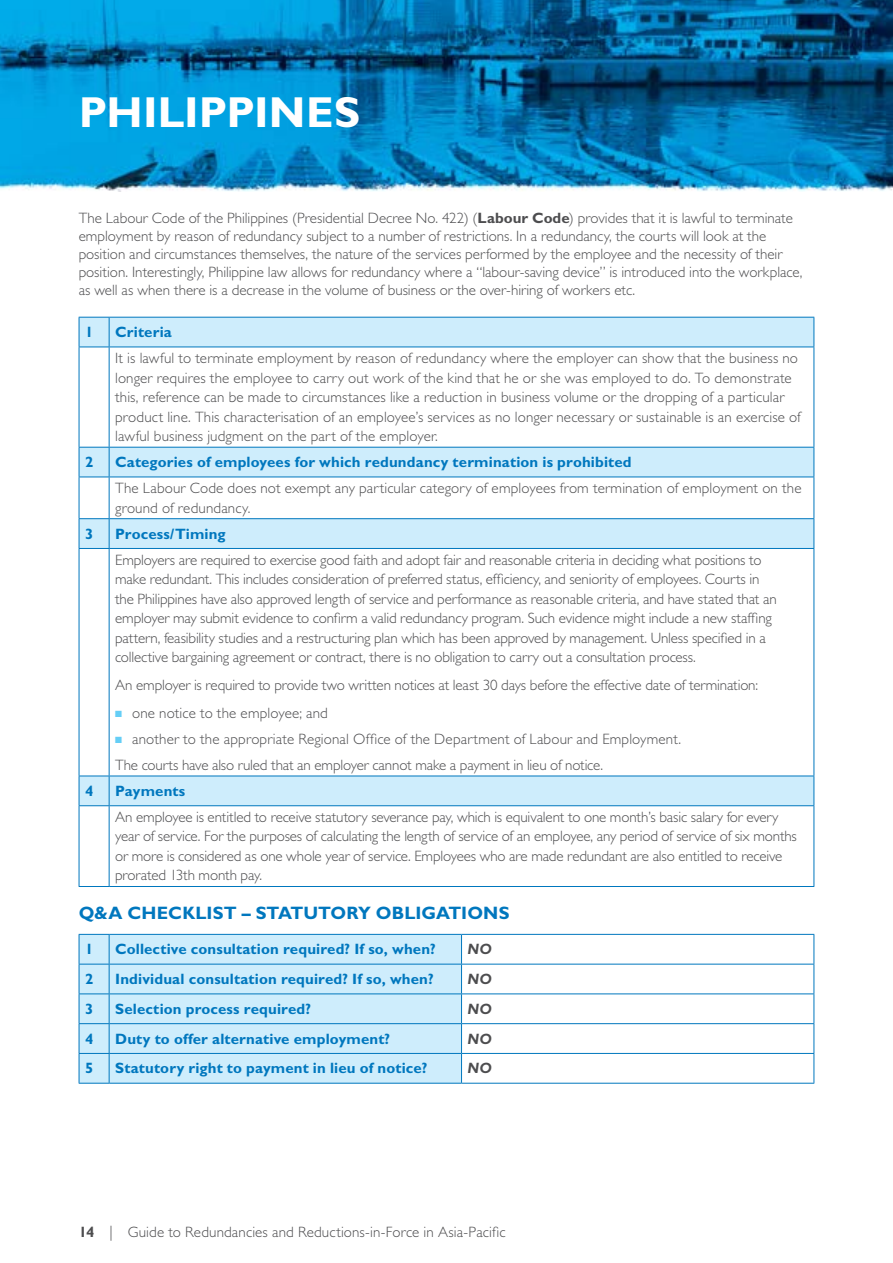
<style>
.page{position:relative;width:893px;height:1263px;background:#fff}
.page>*{position:absolute;margin:0;border:0;box-sizing:border-box;transform-origin:0 0}
.t1{font:700 43.5px "Gill Sans Std";letter-spacing:.005em;color:#fff}
.t2{font:700 18px "Gill Sans Std";letter-spacing:.005em;color:#0077be}
.t3{font:300 15px/19.5px "Gill Sans Std";color:#4d4d4f}
.t4{font:700 15px "Gill Sans Std";letter-spacing:.01em;color:#0077be}
.t5{font:italic 700 15px "Gill Sans Std";letter-spacing:.015em;color:#4d4d4f}
.s1{font-weight:700}
.s2{color:#65cef6}
</style>
<div class="page">
<img style="left:0;top:0;width:893px;height:191px">
<svg style="left:80px;top:318px;width:734px;height:487px"></svg>
<hr style="left:109px;top:317px;width:705px;height:1px;background:#0077be">
<svg style="left:814px;top:318px;width:1px;height:29px"></svg>
<hr style="left:109px;top:347px;width:705px;height:1px;background:#0077be">
<hr style="left:79px;top:347px;width:1px;height:100px;background:#0077be">
<hr style="left:109px;top:347px;width:1px;height:100px;background:#0077be">
<hr style="left:814px;top:347px;width:1px;height:100px;background:#0077be">
<hr style="left:79px;top:477px;width:1px;height:41px;background:#0077be">
<hr style="left:109px;top:477px;width:1px;height:41px;background:#0077be">
<hr style="left:814px;top:477px;width:1px;height:41px;background:#0077be">
<hr style="left:79px;top:549px;width:1px;height:227px;background:#0077be">
<hr style="left:109px;top:549px;width:1px;height:227px;background:#0077be">
<hr style="left:814px;top:549px;width:1px;height:227px;background:#0077be">
<hr style="left:79px;top:806px;width:1px;height:80px;background:#0077be">
<hr style="left:109px;top:806px;width:1px;height:80px;background:#0077be">
<hr style="left:814px;top:806px;width:1px;height:80px;background:#0077be">
<hr style="left:79px;top:886px;width:30px;height:1px;background:#0077be">
<hr style="left:109px;top:886px;width:705px;height:1px;background:#0077be">
<hr style="left:79px;top:317px;width:30px;height:1px;background:#0077be">
<svg style="left:79px;top:318px;width:1px;height:29px"></svg>
<svg style="left:109px;top:318px;width:1px;height:29px"></svg>
<hr style="left:79px;top:347px;width:30px;height:1px;background:#0077be">
<hr style="left:79px;top:447px;width:30px;height:1px;background:#0077be">
<svg style="left:79px;top:448px;width:1px;height:29px"></svg>
<hr style="left:79px;top:477px;width:30px;height:1px;background:#0077be">
<hr style="left:109px;top:447px;width:705px;height:1px;background:#0077be">
<svg style="left:109px;top:448px;width:1px;height:29px"></svg>
<svg style="left:814px;top:448px;width:1px;height:29px"></svg>
<hr style="left:109px;top:477px;width:705px;height:1px;background:#0077be">
<hr style="left:79px;top:518px;width:30px;height:1px;background:#0077be">
<svg style="left:79px;top:519px;width:1px;height:29px"></svg>
<hr style="left:79px;top:548px;width:30px;height:1px;background:#0077be">
<hr style="left:109px;top:518px;width:705px;height:1px;background:#0077be">
<svg style="left:109px;top:519px;width:1px;height:29px"></svg>
<svg style="left:814px;top:519px;width:1px;height:29px"></svg>
<hr style="left:109px;top:548px;width:705px;height:1px;background:#0077be">
<hr style="left:79px;top:776px;width:30px;height:1px;background:#0077be">
<svg style="left:79px;top:776px;width:1px;height:29px"></svg>
<hr style="left:79px;top:805px;width:30px;height:1px;background:#0077be">
<hr style="left:109px;top:776px;width:705px;height:1px;background:#0077be">
<svg style="left:109px;top:776px;width:1px;height:29px"></svg>
<svg style="left:814px;top:776px;width:1px;height:29px"></svg>
<hr style="left:109px;top:805px;width:705px;height:1px;background:#0077be">
<div style="left:80px;top:935px;width:381px;height:148px;background:#ceedfc"></div>
<svg style="left:462px;top:935px;width:352px;height:148px"></svg>
<hr style="left:79px;top:934px;width:30px;height:1px;background:#0077be">
<hr style="left:79px;top:964px;width:30px;height:1px;background:#0077be">
<hr style="left:79px;top:993px;width:30px;height:1px;background:#0077be">
<hr style="left:79px;top:1023px;width:30px;height:1px;background:#0077be">
<hr style="left:79px;top:1053px;width:30px;height:1px;background:#0077be">
<svg style="left:79px;top:935px;width:1px;height:148px"></svg>
<hr style="left:79px;top:1083px;width:30px;height:1px;background:#0077be">
<hr style="left:109px;top:934px;width:353px;height:1px;background:#0077be">
<hr style="left:462px;top:934px;width:352px;height:1px;background:#0077be">
<hr style="left:109px;top:964px;width:353px;height:1px;background:#0077be">
<hr style="left:462px;top:964px;width:352px;height:1px;background:#0077be">
<hr style="left:109px;top:993px;width:353px;height:1px;background:#0077be">
<hr style="left:462px;top:993px;width:352px;height:1px;background:#0077be">
<hr style="left:109px;top:1023px;width:353px;height:1px;background:#0077be">
<hr style="left:462px;top:1023px;width:352px;height:1px;background:#0077be">
<hr style="left:109px;top:1053px;width:353px;height:1px;background:#0077be">
<svg style="left:109px;top:935px;width:1px;height:148px"></svg>
<hr style="left:462px;top:1053px;width:352px;height:1px;background:#0077be">
<svg style="left:461px;top:935px;width:1px;height:148px"></svg>
<svg style="left:814px;top:935px;width:1px;height:148px"></svg>
<hr style="left:109px;top:1083px;width:353px;height:1px;background:#0077be">
<hr style="left:462px;top:1083px;width:352px;height:1px;background:#0077be">
<h1 class="t1" style="left:79px;top:87px;width:283px">Philippines</h1>
<p class="t3" style="left:79px;top:209px;width:725px;line-height:18px">The Labour Code of the Philippines (Presidential Decree No. 422) (<span class="s1">Labour Code</span>) provides that it is lawful to terminate employment by reason of redundancy subject to a number of restrictions. In a redundancy, the courts will look at the position and circumstances themselves, the nature of the services performed by the employee and the necessity of their position. Interestingly, Philippine law allows for redundancy where a “labour-saving device” is introduced into the workplace, as well as when there is a decrease in the volume of business or the over-hiring of workers etc.</p>
<p class="t4" style="left:85px;top:323px;width:10px">1</p>
<p class="t4" style="left:115px;top:323px;width:58px">Criteria</p>
<p class="t3" style="left:115px;top:349px;width:687px">It is lawful to terminate employment by reason of redundancy where the employer can show that the business no longer requires the employee to carry out work of the kind that he or she was employed to do. To demonstrate this, reference can be made to circumstances like a reduction in business volume or the dropping of a particular product line. This characterisation of an employee’s services as no longer necessary or sustainable is an exercise of lawful business judgment on the part of the employer.</p>
<p class="t4" style="left:85px;top:453px;width:10px">2</p>
<p class="t4" style="left:115px;top:453px;width:518px">Categories of employees for which redundancy termination is prohibited</p>
<p class="t3" style="left:115px;top:479px;width:688px">The Labour Code does not exempt any particular category of employees from termination of employment on the ground of redundancy.</p>
<p class="t4" style="left:85px;top:525px;width:10px">3</p>
<p class="t4" style="left:115px;top:525px;width:112px">Process/Timing</p>
<p class="t3" style="left:115px;top:550px;width:663px">Employers are required to exercise good faith and adopt fair and reasonable criteria in deciding what positions to make redundant. This includes consideration of preferred status, efficiency, and seniority of employees. Courts in the Philippines have also approved length of service and performance as reasonable criteria, and have stated that an employer may submit evidence to confirm a valid redundancy program. Such evidence might include a new staffing pattern, feasibility studies and a restructuring plan which has been approved by management. Unless specified in a collective bargaining agreement or contract, there is no obligation to carry out a consultation process.</p>
<p class="t3" style="left:115px;top:676px;width:644px">An employer is required to provide two written notices at least 30 days before the effective date of termination:</p>
<p class="t3" style="left:115px;top:704px;width:214px"><span class="s2">■</span> one notice to the employee; and</p>
<p class="t3" style="left:115px;top:726px;width:567px;line-height:25.8px"><span class="s2">■</span> another to the appropriate Regional Office of the Department of Labour and Employment.<br>The courts have also ruled that an employer cannot make a payment in lieu of notice.</p>
<p class="t4" style="left:85px;top:782px;width:10px">4</p>
<p class="t4" style="left:115px;top:782px;width:72px">Payments</p>
<p class="t3" style="left:115px;top:807px;width:683px">An employee is entitled to receive statutory severance pay, which is equivalent to one month’s basic salary for every year of service. For the purposes of calculating the length of service of an employee, any period of service of six months or more is considered as one whole year of service. Employees who are made redundant are also entitled to receive prorated 13th month pay.</p>
<p class="t2" style="left:79px;top:903px;width:433px">Q&amp;A Checklist – Statutory Obligations</p>
<p class="t4" style="left:85px;top:940px;width:10px">1</p>
<p class="t4" style="left:115px;top:940px;width:322px">Collective consultation required? If so, when?</p>
<p class="t5" style="left:468px;top:941px;width:26px">NO</p>
<p class="t4" style="left:85px;top:970px;width:10px">2</p>
<p class="t4" style="left:115px;top:970px;width:320px">I ndividual consultation required? If so, when?</p>
<p class="t5" style="left:468px;top:970px;width:26px">NO</p>
<p class="t4" style="left:85px;top:1000px;width:10px">3</p>
<p class="t4" style="left:115px;top:1000px;width:197px">Selection process required?</p>
<p class="t5" style="left:468px;top:1000px;width:26px">NO</p>
<p class="t4" style="left:85px;top:1030px;width:10px">4</p>
<p class="t4" style="left:115px;top:1030px;width:277px">Duty to offer alternative employment?</p>
<p class="t5" style="left:468px;top:1030px;width:26px">NO</p>
<p class="t4" style="left:85px;top:1059px;width:10px">5</p>
<p class="t4" style="left:115px;top:1059px;width:314px">Statutory right to payment in lieu of notice?</p>
<p class="t5" style="left:468px;top:1060px;width:26px">NO</p>
<p class="t3" style="left:79px;top:1222px;width:429px"><span class="s1">14</span> | Guide to Redundancies and Reductions-in-Force in Asia-Pacific</p>
</div>
